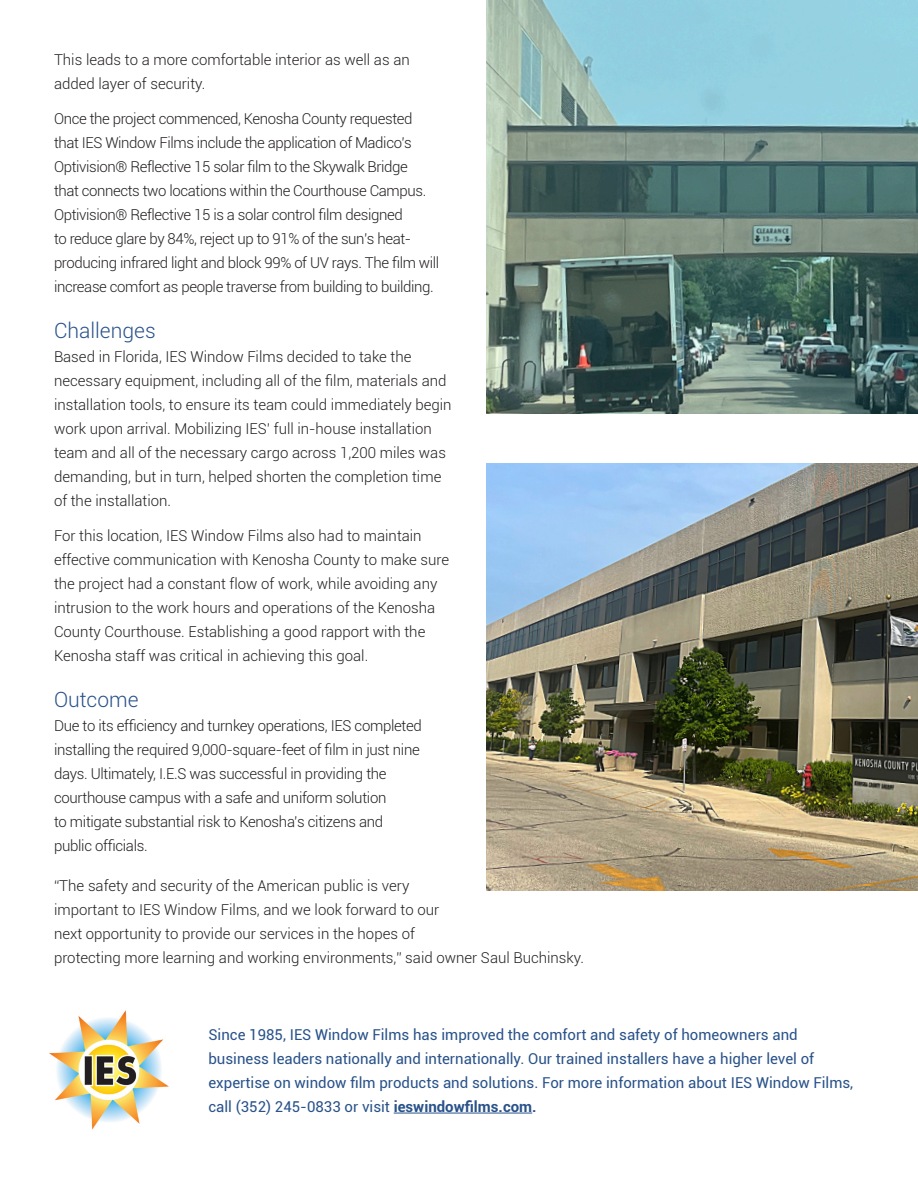
<style>
.page{position:relative;width:918px;height:1188px;background:#fff}
.page>*{position:absolute;margin:0;border:0;box-sizing:border-box;transform-origin:0 0}
.t1{font:300 21px "Roboto";color:#29528a}
.t2{font:300 15px/24px "Roboto";color:#231f20}
.t3{font:300 15px/24px "Roboto";letter-spacing:-.025em;color:#231f20}
.t4{font:15px/24px "Roboto";color:#29528a}
.t5{font:300 15px/24px "Roboto";letter-spacing:-.02em;color:#231f20}
.s1{font-weight:700}
</style>
<div class="page">
<img style="left:50px;top:1010px;width:119px;height:120px">
<img style="left:486px;top:0;width:432px;height:414px">
<img style="left:486px;top:463px;width:432px;height:427px">
<hr style="left:394px;top:1113px;width:138px;height:1px;background:#29528a">
<p class="t2" style="left:54px;top:47px;width:357px">This leads to a more comfortable interior as well as an added layer of security.</p>
<p class="t3" style="left:54px;top:106px;width:387px">Once the project commenced, Kenosha County requested that IES Window Films include the application of Madico’s Optivision® Reflective 15 solar film to the Skywalk Bridge<br>that connects two locations within the Courthouse Campus.<br>Optivision® Reflective 15 is a solar control film designed<br>to reduce glare by 84%, reject up to 91% of the sun’s heat&shy;producing infrared light and block 99% of UV rays. The film will increase comfort as people traverse from building to building.</p>
<p class="t1" style="left:54px;top:316px;width:103px">Challenges</p>
<p class="t2" style="left:54px;top:344px;width:399px">Based in Florida, IES Window Films decided to take the necessary equipment, including all of the film, materials and installation tools, to ensure its team could immediately begin work upon arrival. Mobilizing IES’ full in-house installation team and all of the necessary cargo across 1,200 miles was demanding, but in turn, helped shorten the completion time of the installation.</p>
<p class="t2" style="left:54px;top:523px;width:397px">For this location, IES Window Films also had to maintain effective communication with Kenosha County to make sure the project had a constant flow of work, while avoiding any intrusion to the work hours and operations of the Kenosha County Courthouse. Establishing a good rapport with the Kenosha staff was critical in achieving this goal.</p>
<p class="t1" style="left:54px;top:685px;width:86px">Outcome</p>
<p class="t5" style="left:54px;top:713px;width:369px">Due to its efficiency and turnkey operations, IES completed installing the required 9,000-square-feet of film in just nine days. Ultimately, I.E.S was successful in providing the courthouse campus with a safe and uniform solution<br>to mitigate substantial risk to Kenosha’s citizens and public officials.</p>
<p class="t2" style="left:54px;top:874px;width:532px">“The safety and security of the American public is very<br>important to IES Window Films, and we look forward to our<br>next opportunity to provide our services in the hopes of<br>protecting more learning and working environments,” said owner Saul Buchinsky.</p>
<p class="t4" style="left:208px;top:1022px;width:646px">Since 1985, IES Window Films has improved the comfort and safety of homeowners and business leaders nationally and internationally. Our trained installers have a higher level of expertise on window film products and solutions. For more information about IES Window Films, call (352) 245-0833 or visit <span class="s1">ieswindowfilms.com.</span></p>
</div>
